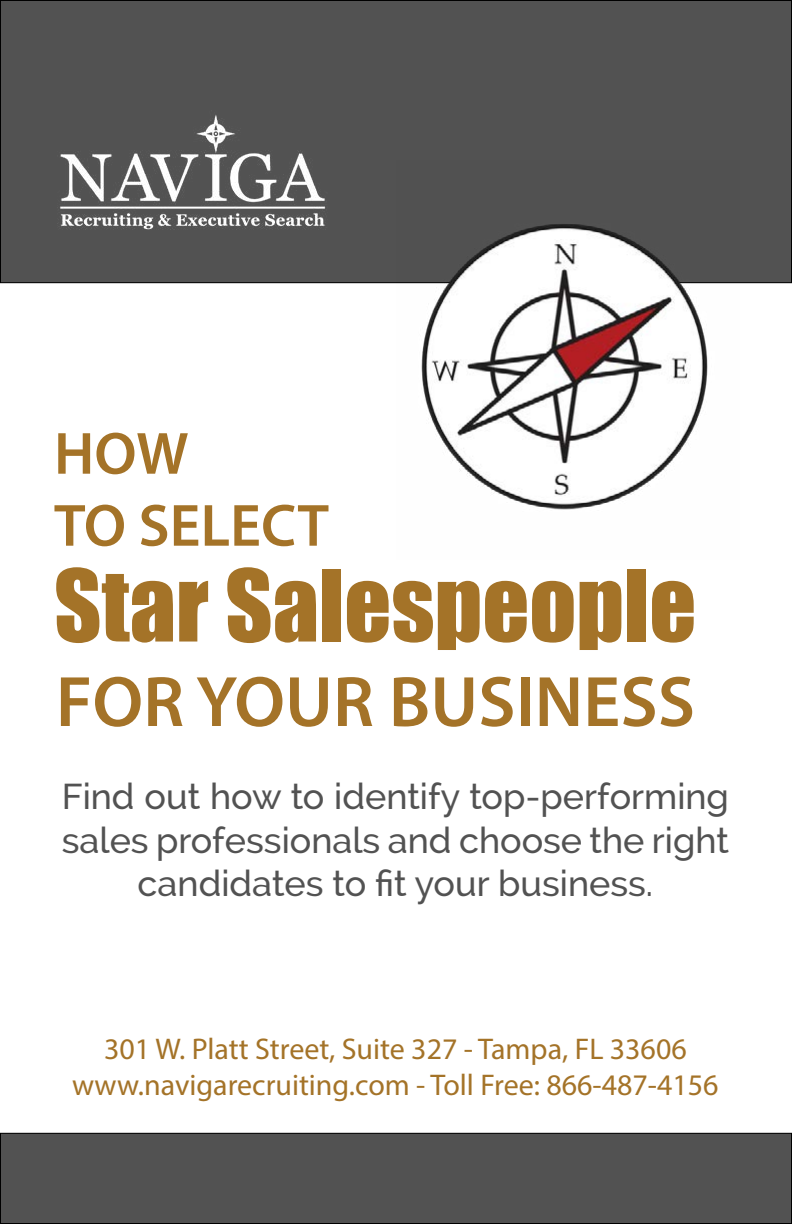
<style>
.page{position:relative;width:792px;height:1224px;background:#fff}
.page>*{position:absolute;margin:0;border:0;box-sizing:border-box;transform-origin:0 0}
.t1{font:92px "Impact";color:#a47328}
.t2{font:600 72px "Myriad Pro";color:#a47328}
.t3{font:600 60px/72px "Myriad Pro";color:#a47328}
.t4{font:500 36px/43.2px "Raleway";color:#525252;text-align:center}
.t5{font:30px/36px "Myriad Pro";color:#a47328;text-align:center}
</style>
<div class="page">
<div style="left:0;top:1px;width:791px;height:282px;background:#525252"></div>
<img style="left:60px;top:115px;width:266px;height:115px">
<img style="left:396px;top:224px;width:343px;height:286px">
<div style="left:0;top:1133px;width:791px;height:91px;background:#525252"></div>
<div style="left:0;top:1133px;width:792px;height:91px;border:1px solid #000"></div>
<h3 class="t3" style="left:54px;top:416px;width:276px">HOW<br>TO SELECT</h3>
<h1 class="t1" style="left:54px;top:534px;width:644px">Star Salespeople</h1>
<h2 class="t2" style="left:56px;top:656px;width:641px">FOR YOUR BUSINESS</h2>
<p class="t4" style="left:62px;top:775px;width:669px">Find out how to identify top-performing sales professionals and choose the right candidates to fit your business.</p>
<p class="t5" style="left:72px;top:1031px;width:648px">301 W. Platt Street, Suite 327 - Tampa, FL 33606 www.navigarecruiting.com - Toll Free: 866-487-4156</p>
</div>
